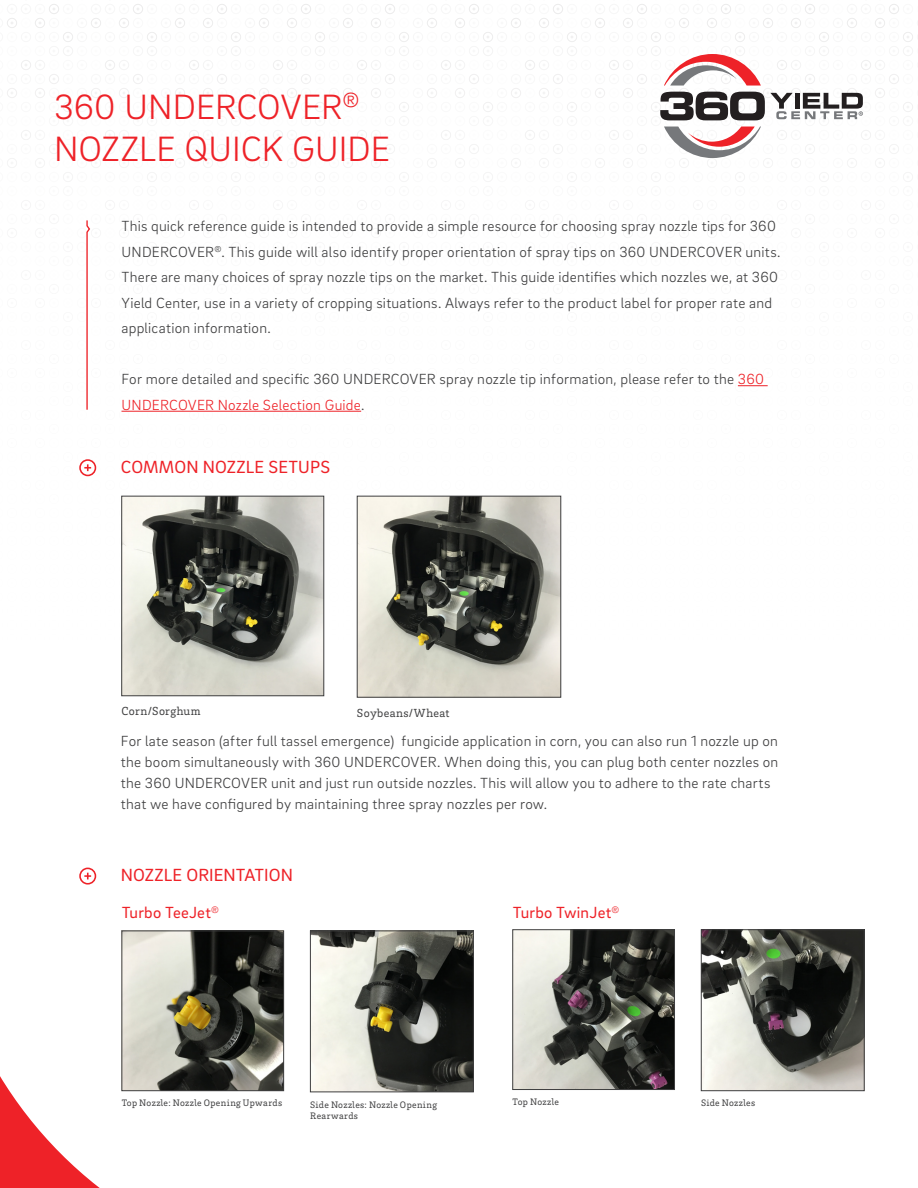
<style>
.page{position:relative;width:918px;height:1188px;background:#fff}
.page>*{position:absolute;margin:0;border:0;box-sizing:border-box;transform-origin:0 0}
.KEY_POINTS__L1{font:300 36px "Brix Sans";letter-spacing:.005em;color:#ee2228}
.KEY_POINTS__L1-2{font:18px "Brix Sans";letter-spacing:.005em;color:#ee2228}
.KEY_POINTS__L1-3{font:16.5px "Brix Sans";letter-spacing:.015em;color:#ee2228}
.KEY_POINTS__L1-4{font:300 15px/25.5px "Brix Sans";letter-spacing:.015em;color:#3e3e3f}
.KEY_POINTS__L1-5{font:12px "Brix Slab";letter-spacing:.03em;color:#3e3e3f}
.KEY_POINTS__L1-6{font:9.6px/11.6px "Brix Slab";letter-spacing:.035em;color:#3e3e3f}
.s1{color:#ee2228}
</style>
<div class="page">
<img style="left:123px;top:498px;width:199px;height:196px">
<div style="left:121px;top:496px;width:203px;height:200px;border:1px solid #3e3e3f"></div>
<svg style="left:86px;top:220px;width:4px;height:190px"></svg>
<img style="left:359px;top:498px;width:200px;height:198px">
<div style="left:357px;top:496px;width:204px;height:202px;border:1px solid #3e3e3f"></div>
<div style="left:79px;top:459px;width:17px;height:17px;border:2px solid #ee2228;border-radius:50%"></div>
<svg style="left:84px;top:464px;width:7px;height:7px"></svg>
<hr style="left:738px;top:385px;width:30px;height:1px;background:#ee2228">
<hr style="left:122px;top:411px;width:239px;height:1px;background:#ee2228">
<div style="left:79px;top:868px;width:17px;height:17px;border:2px solid #ee2228;border-radius:50%"></div>
<svg style="left:84px;top:873px;width:7px;height:6px"></svg>
<img style="left:123px;top:933px;width:159px;height:119px">
<div style="left:121px;top:931px;width:163px;height:160px;border:1px solid #3e3e3f"></div>
<img style="left:312px;top:933px;width:160px;height:119px">
<div style="left:310px;top:931px;width:164px;height:161px;border:1px solid #3e3e3f"></div>
<img style="left:514px;top:931px;width:159px;height:121px">
<div style="left:512px;top:929px;width:163px;height:161px;border:1px solid #3e3e3f"></div>
<img style="left:703px;top:931px;width:160px;height:158px">
<div style="left:701px;top:929px;width:164px;height:162px;border:1px solid #3e3e3f"></div>
<svg style="left:0;top:1052px;width:825px;height:136px"></svg>
<svg style="left:664px;top:127px;width:97px;height:31px"></svg>
<svg style="left:664px;top:54px;width:97px;height:32px"></svg>
<svg style="left:660px;top:92px;width:203px;height:28px"></svg>
<p class="KEY_POINTS__L1" style="left:54px;top:84px;width:307px">360 UNDERCOVER<sup>®</sup></p>
<p class="KEY_POINTS__L1" style="left:54px;top:126px;width:338px">NOZZLE QUICK GUIDE</p>
<p class="KEY_POINTS__L1-4" style="left:122px;top:213px;width:661px">This quick reference guide is intended to provide a simple resource for choosing spray nozzle tips for 360<br>UNDERCOVER<sup>®</sup>. This guide will also identify proper orientation of spray tips on 360 UNDERCOVER units.<br>There are many choices of spray nozzle tips on the market. This guide identifies which nozzles we, at 360<br>Yield Center, use in a variety of cropping situations. Always refer to the product label for proper rate and application information.</p>
<p class="KEY_POINTS__L1-4" style="left:122px;top:366px;width:644px">For more detailed and specific 360 UNDERCOVER spray nozzle tip information, please refer to the <span class="s1">360<br>UNDERCOVER Nozzle Selection Guide</span>.</p>
<p class="KEY_POINTS__L1-2" style="left:121px;top:456px;width:211px">COMMON NOZZLE SETUPS</p>
<p class="KEY_POINTS__L1-5" style="left:122px;top:704px;width:80px">Corn/Sorghum</p>
<p class="KEY_POINTS__L1-5" style="left:357px;top:705px;width:94px">Soybeans/Wheat</p>
<p class="KEY_POINTS__L1-4" style="left:121px;top:730px;width:659px;line-height:21px">For late season (after full tassel emergence) fungicide application in corn, you can also run 1 nozzle up on the boom simultaneously with 360 UNDERCOVER. When doing this, you can plug both center nozzles on the 360 UNDERCOVER unit and just run outside nozzles. This will allow you to adhere to the rate charts that we have configured by maintaining three spray nozzles per row.</p>
<p class="KEY_POINTS__L1-2" style="left:121px;top:864px;width:174px">NOZZLE ORIENTATION</p>
<p class="KEY_POINTS__L1-3" style="left:122px;top:902px;width:99px">Turbo TeeJet<sup>®</sup></p>
<p class="KEY_POINTS__L1-3" style="left:513px;top:902px;width:108px">Turbo TwinJet<sup>®</sup></p>
<p class="KEY_POINTS__L1-6" style="left:122px;top:1097px;width:162px">Top Nozzle: Nozzle Opening Upwards</p>
<p class="KEY_POINTS__L1-6" style="left:310px;top:1098px;width:128px">Side Nozzles: Nozzle Opening<br>Rearwards</p>
<p class="KEY_POINTS__L1-6" style="left:513px;top:1096px;width:48px">Top Nozzle</p>
<p class="KEY_POINTS__L1-6" style="left:701px;top:1097px;width:56px">Side Nozzles</p>
</div>
